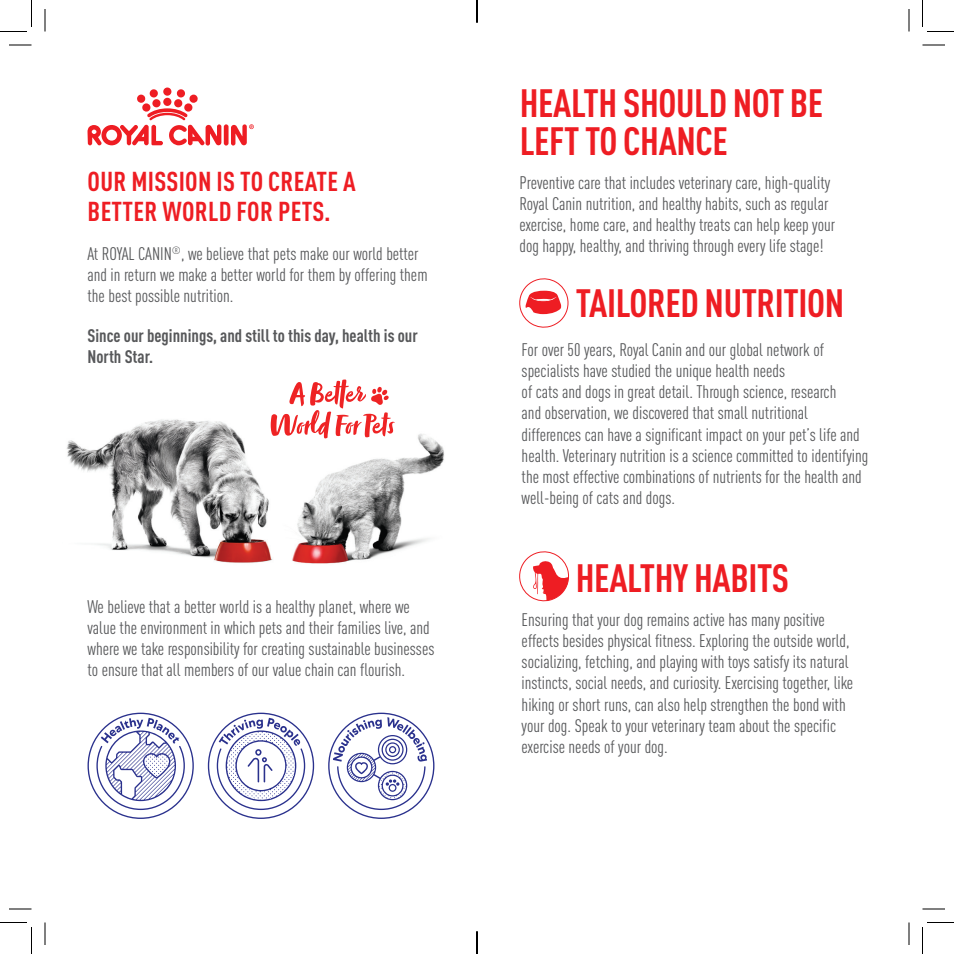
<style>
.page{position:relative;width:954px;height:954px;background:#fff}
.page>*{position:absolute;margin:0;border:0;box-sizing:border-box;transform-origin:0 0}
.t1{font:700 condensed 39px/37.5px "DIN Pro";letter-spacing:-.01em;color:#ee1d23}
.t2{font:700 condensed 27px/30.5px "DIN Pro";letter-spacing:.01em;color:#ee1d23}
.t3{font:condensed 18px/21px "DIN Pro";color:#57585a}
.t4{font:700 condensed 18px/21px "DIN Pro";color:#57585a}
</style>
<div class="page">
<img style="left:292px;top:434px;width:152px;height:130px">
<div style="left:224px;top:124px;width:5px;height:22px;background:#ee1d23;border-radius:2px"></div>
<svg style="left:231px;top:124px;width:23px;height:22px"></svg>
<div style="left:163px;top:88px;width:8px;height:8px;background:#ee1d23;border-radius:50%"></div>
<svg style="left:88px;top:89px;width:133px;height:57px"></svg>
<img style="left:66px;top:419px;width:207px;height:144px">
<svg style="left:271px;top:380px;width:124px;height:58px"></svg>
<svg style="left:88px;top:713px;width:106px;height:106px"></svg>
<svg style="left:208px;top:713px;width:106px;height:106px"></svg>
<svg style="left:328px;top:713px;width:106px;height:106px"></svg>
<svg style="left:520px;top:278px;width:49px;height:50px"></svg>
<svg style="left:519px;top:551px;width:50px;height:51px"></svg>
<svg style="left:9px;top:45px;width:23px;height:1px"></svg>
<svg style="left:922px;top:45px;width:23px;height:1px"></svg>
<svg style="left:9px;top:909px;width:23px;height:1px"></svg>
<svg style="left:922px;top:909px;width:23px;height:1px"></svg>
<svg style="left:45px;top:9px;width:1px;height:23px"></svg>
<svg style="left:45px;top:922px;width:1px;height:23px"></svg>
<svg style="left:909px;top:9px;width:1px;height:23px"></svg>
<svg style="left:909px;top:922px;width:1px;height:23px"></svg>
<svg style="left:0;top:0;width:32px;height:32px"></svg>
<svg style="left:0;top:922px;width:32px;height:32px"></svg>
<svg style="left:922px;top:0;width:32px;height:32px"></svg>
<svg style="left:922px;top:922px;width:32px;height:32px"></svg>
<svg style="left:476px;top:0;width:2px;height:22px"></svg>
<svg style="left:476px;top:932px;width:2px;height:22px"></svg>
<h2 class="t2" style="left:88px;top:164px;width:270px">OUR MISSION IS TO CREATE A<br>BETTER WORLD FOR PETS.</h2>
<p class="t3" style="left:88px;top:242px;width:342px">At ROYAL CANIN<sup>®</sup>, we believe that pets make our world better and in return we make a better world for them by offering them the best possible nutrition.</p>
<p class="t4" style="left:88px;top:324px;width:332px">Since our beginnings, and still to this day, health is our<br>North Star.</p>
<p class="t3" style="left:88px;top:595px;width:348px">We believe that a better world is a healthy planet, where we value the environment in which pets and their families live, and where we take responsibility for creating sustainable businesses to ensure that all members of our value chain can flourish.</p>
<h1 class="t1" style="left:520px;top:82px;width:305px">HEALTH SHOULD NOT BE<br>LEFT TO CHANCE</h1>
<p class="t3" style="left:520px;top:171px;width:317px">Preventive care that includes veterinary care, high-quality Royal Canin nutrition, and healthy habits, such as regular exercise, home care, and healthy treats can help keep your dog happy, healthy, and thriving through every life stage!</p>
<h1 class="t1" style="left:576px;top:282px;width:270px">TAILORED NUTRITION</h1>
<p class="t3" style="left:522px;top:339px;width:348px">For over 50 years, Royal Canin and our global network of specialists have studied the unique health needs<br>of cats and dogs in great detail. Through science, research<br>and observation, we discovered that small nutritional differences can have a significant impact on your pet’s life and health. Veterinary nutrition is a science committed to identifying the most effective combinations of nutrients for the health and well-being of cats and dogs.</p>
<h1 class="t1" style="left:576px;top:557px;width:215px">HEALTHY HABITS</h1>
<p class="t3" style="left:522px;top:609px;width:333px">Ensuring that your dog remains active has many positive effects besides physical fitness. Exploring the outside world, socializing, fetching, and playing with toys satisfy its natural instincts, social needs, and curiosity. Exercising together, like hiking or short runs, can also help strengthen the bond with your dog. Speak to your veterinary team about the specific exercise needs of your dog.</p>
</div>
